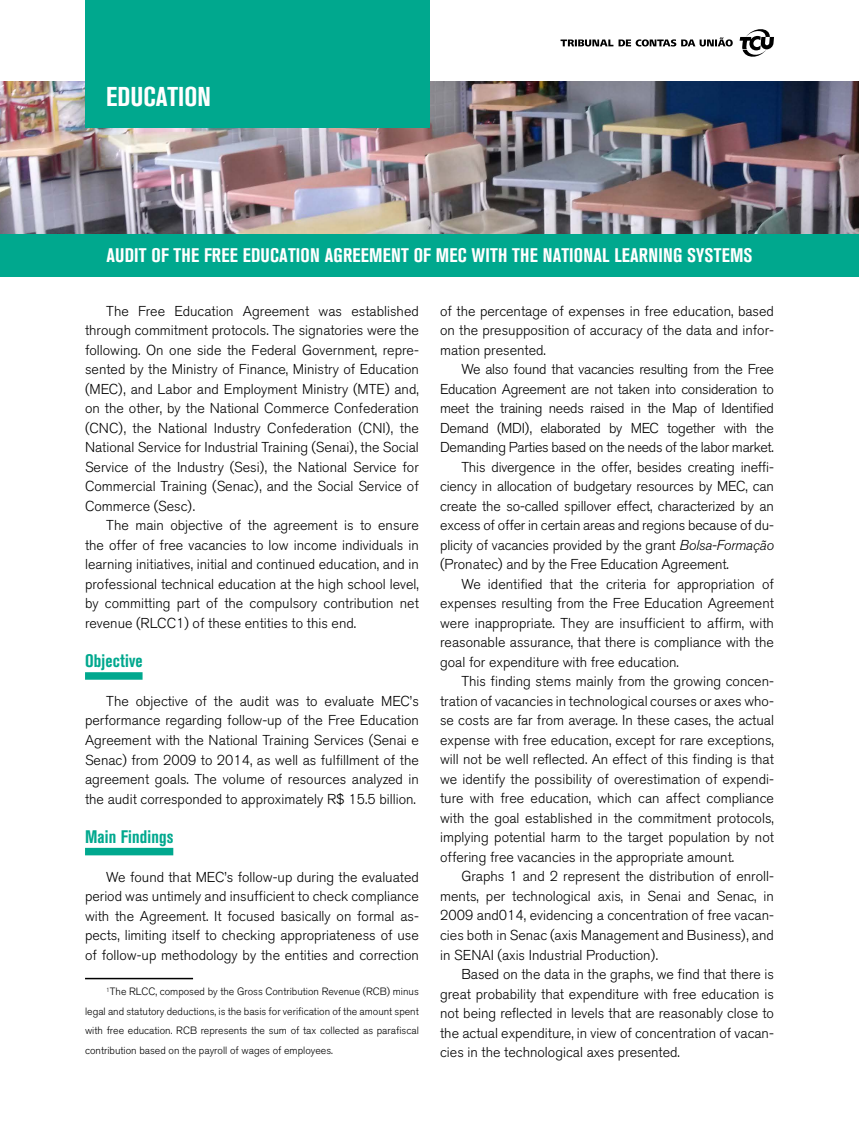
<style>
.page{position:relative;width:859px;height:1132px;background:#fff}
.page>*{position:absolute;margin:0;border:0;box-sizing:border-box;transform-origin:0 0}
.t1{font:27px "Akzidenz Grotesk BQ Bd Cnd Alt";color:#fff}
.t2{font:700 condensed 19.5px "Akzidenz Grotesk BQ";letter-spacing:.01em;color:#fff}
.t3{font:700 condensed 18px "Akzidenz Grotesk BQ";letter-spacing:.01em;color:#00a88e}
.t4{font:300 14.25px/19.5px "Akzidenz Grotesk BQ";color:#000;text-align:justify}
.t5{font:300 14.25px "Akzidenz Grotesk BQ";letter-spacing:-.02em;color:#000}
.t6{font:300 10.5px/19.5px "Akzidenz Grotesk BQ";color:#000;text-align:justify}
.s1{font-style:italic}
</style>
<div class="page">
<img style="left:0;top:82px;width:859px;height:152px">
<div style="left:85px;top:0;width:344px;height:128px;background:#00a88e"></div>
<svg style="left:560px;top:37px;width:173px;height:9px"></svg>
<svg style="left:740px;top:29px;width:34px;height:28px"></svg>
<div style="left:85px;top:672px;width:58px;height:7px;background:#00a88e"></div>
<div style="left:85px;top:847px;width:88px;height:8px;background:#00a88e"></div>
<hr style="left:85px;top:977px;width:108px;height:1px;background:#000">
<div style="left:0;top:234px;width:859px;height:42px;background:#00a88e"></div>
<h1 class="t1" style="left:106px;top:81px;width:106px">EDUCATION</h1>
<h2 class="t2" style="left:106px;top:244px;width:648px">AUDIT OF THE FREE EDUCATION AGREEMENT OF MEC WITH THE NATIONAL LEARNING SYSTEMS</h2>
<p class="t4" style="left:85px;top:301px;width:335px;text-indent:21px">The Free Education Agreement was established through commitment protocols. The signatories were the following. On one side the Federal Government, repre&shy;sented by the Ministry of Finance, Ministry of Education (MEC), and Labor and Employment Ministry (MTE) and, on the other, by the National Commerce Confederation (CNC), the National Industry Confederation (CNI), the National Service for Industrial Training (Senai), the Social Service of the Industry (Sesi), the National Service for Commercial Training (Senac), and the Social Service of Commerce (Sesc).</p>
<p class="t4" style="left:85px;top:515px;width:335px;text-indent:21px">The main objective of the agreement is to ensure the offer of free vacancies to low income individuals in learning initiatives, initial and continued education, and in professional technical education at the high school level, by committing part of the compulsory contribution net revenue (RLCC1) of these entities to this end.</p>
<p class="t3" style="left:85px;top:650px;width:59px">Objective</p>
<p class="t4" style="left:85px;top:691px;width:335px;text-indent:21px">The objective of the audit was to evaluate MEC’s performance regarding follow-up of the Free Education Agreement with the National Training Services (Senai e Senac) from 2009 to 2014, as well as fulfillment of the agreement goals. The volume of resources analyzed in the audit corresponded to approximately R$ 15.5 billion.</p>
<p class="t3" style="left:85px;top:825px;width:90px">Main Findings</p>
<p class="t4" style="left:85px;top:866px;width:335px;text-indent:21px">We found that MEC’s follow-up during the evaluated period was untimely and insufficient to check compliance with the Agreement. It focused basically on formal as&shy;pects, limiting itself to checking appropriateness of use of follow-up methodology by the entities and correction</p>
<p class="t6" style="left:85px;top:981px;width:335px;text-indent:21px"><sup>1</sup>The RLCC, composed by the Gross Contribution Revenue (RCB) minus legal and statutory deductions, is the basis for verification of the amount spent with free education. RCB represents the sum of tax collected as parafiscal contribution based on the payroll of wages of employees.</p>
<p class="t4" style="left:440px;top:301px;width:335px">of the percentage of expenses in free education, based on the presupposition of accuracy of the data and infor&shy;mation presented.</p>
<p class="t5" style="left:461px;top:361px;width:314px">We also found that vacancies resulting from the Free</p>
<p class="t5" style="left:440px;top:380px;width:335px">Education Agreement are not taken into consideration to</p>
<p class="t5" style="left:440px;top:400px;width:335px">meet the training needs raised in the Map of Identified</p>
<p class="t5" style="left:440px;top:419px;width:335px">Demand (MDI), elaborated by MEC together with the</p>
<p class="t5" style="left:440px;top:439px;width:335px">Demanding Parties based on the needs of the labor market.</p>
<p class="t4" style="left:461px;top:457px;width:314px">This divergence in the offer, besides creating ineffi-</p>
<p class="t4" style="left:440px;top:476px;width:335px">ciency in allocation of budgetary resources by MEC, can</p>
<p class="t4" style="left:440px;top:496px;width:335px">create the so-called spillover effect, characterized by an</p>
<p class="t4" style="left:440px;top:515px;width:335px">excess of offer in certain areas and regions because of du-</p>
<p class="t4" style="left:440px;top:535px;width:335px">plicity of vacancies provided by the grant <span class="s1">Bolsa-Formação</span></p>
<p class="t4" style="left:440px;top:554px;width:290px">(Pronatec) and by the Free Education Agreement.</p>
<p class="t4" style="left:461px;top:574px;width:314px">We identified that the criteria for appropriation of</p>
<p class="t4" style="left:440px;top:593px;width:335px">expenses resulting from the Free Education Agreement</p>
<p class="t4" style="left:440px;top:613px;width:335px">were inappropriate. They are insufficient to affirm, with</p>
<p class="t4" style="left:440px;top:632px;width:335px">reasonable assurance, that there is compliance with the</p>
<p class="t4" style="left:440px;top:652px;width:240px">goal for expenditure with free education.</p>
<p class="t4" style="left:461px;top:671px;width:314px">This finding stems mainly from the growing concen-</p>
<p class="t4" style="left:440px;top:691px;width:335px">tration of vacancies in technological courses or axes who-</p>
<p class="t4" style="left:440px;top:710px;width:335px">se costs are far from average. In these cases, the actual</p>
<p class="t4" style="left:440px;top:730px;width:335px">expense with free education, except for rare exceptions,</p>
<p class="t4" style="left:440px;top:749px;width:335px">will not be well reflected. An effect of this finding is that</p>
<p class="t4" style="left:440px;top:769px;width:335px">we identify the possibility of overestimation of expendi-</p>
<p class="t4" style="left:440px;top:788px;width:335px">ture with free education, which can affect compliance</p>
<p class="t4" style="left:440px;top:808px;width:335px">with the goal established in the commitment protocols,</p>
<p class="t4" style="left:440px;top:827px;width:335px">implying potential harm to the target population by not</p>
<p class="t4" style="left:440px;top:847px;width:296px">offering free vacancies in the appropriate amount.</p>
<p class="t4" style="left:461px;top:866px;width:314px">Graphs 1 and 2 represent the distribution of enroll-</p>
<p class="t4" style="left:440px;top:886px;width:335px">ments, per technological axis, in Senai and Senac, in</p>
<p class="t4" style="left:440px;top:905px;width:335px">2009 and014, evidencing a concentration of free vacan-</p>
<p class="t4" style="left:440px;top:925px;width:335px">cies both in Senac (axis Management and Business), and</p>
<p class="t4" style="left:440px;top:944px;width:220px">in SENAI (axis Industrial Production).</p>
<p class="t4" style="left:461px;top:964px;width:314px">Based on the data in the graphs, we find that there is</p>
<p class="t4" style="left:440px;top:983px;width:335px">great probability that expenditure with free education is</p>
<p class="t4" style="left:440px;top:1003px;width:335px">not being reflected in levels that are reasonably close to</p>
<p class="t4" style="left:440px;top:1022px;width:335px">the actual expenditure, in view of concentration of vacan-</p>
<p class="t4" style="left:440px;top:1042px;width:241px">cies in the technological axes presented.</p>
</div>
